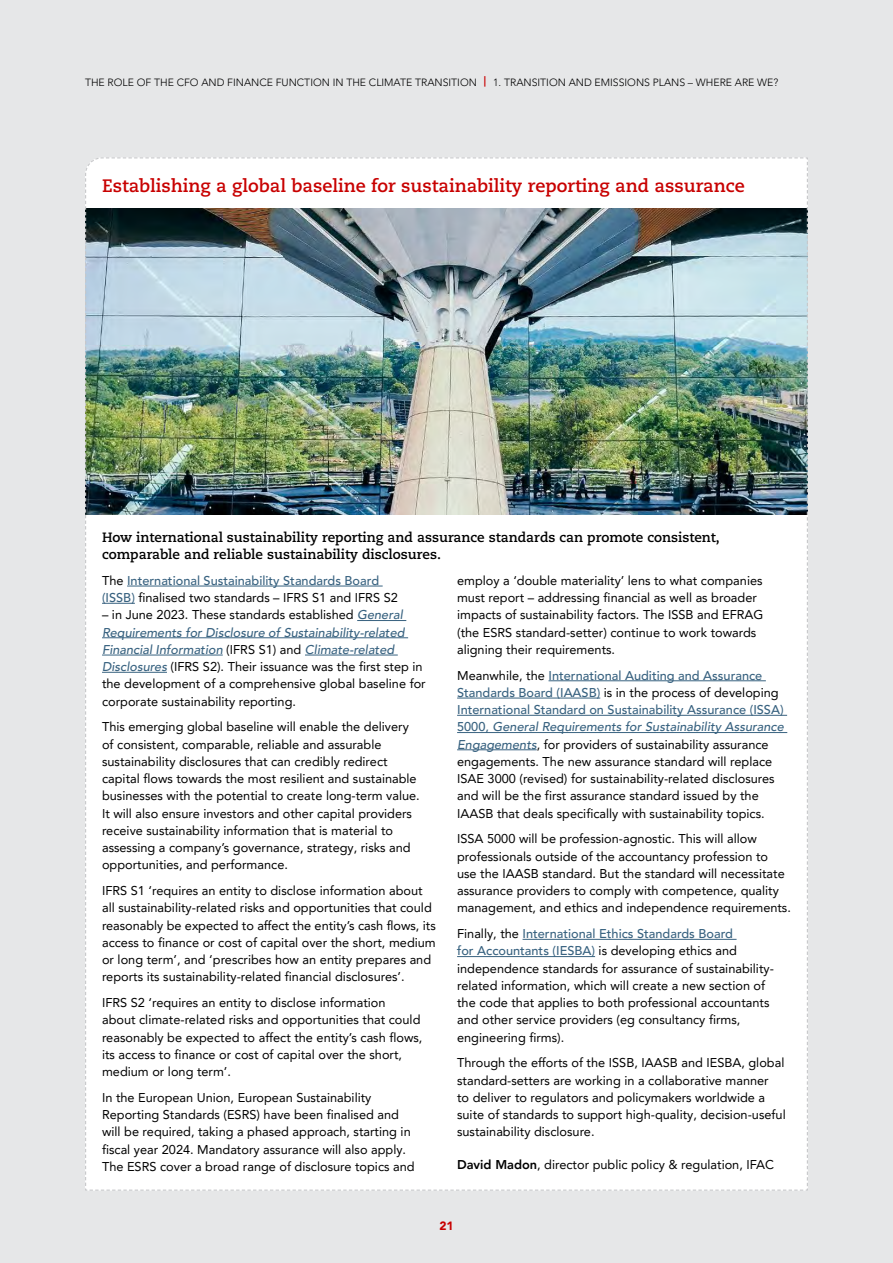
<style>
.page{position:relative;width:893px;height:1263px;background:#e6e7e8}
.page>*{position:absolute;margin:0;border:0;box-sizing:border-box;transform-origin:0 0}
.t1{font:700 18px "Caecilia LT Std";color:#c80000}
.t2{font:700 13.5px/17.2px "Caecilia LT Std";color:#000}
.t3{font:12.75px/17.2px "Avenir LT Pro";color:#000}
.t4{font:500 12.75px/17.2px "Avenir LT Pro";color:#386280}
.t5{font:900 12px "Avenir LT Pro";color:#c80000}
.t6{font:300 10.5px "Avenir LT Pro";color:#000}
.s1{font-weight:800;color:#c80000}
.s2{font-weight:400;color:#000}
.s3{font-weight:500;font-style:italic;color:#386280}
.s4{font-weight:500;color:#386280}
.s5{font-weight:800}
</style>
<div class="page">
<img style="left:85px;top:157px;width:723px;height:1034px">
<p class="t6" style="left:85px;top:76px;width:695px">THE ROLE OF THE CFO AND FINANCE FUNCTION IN THE CLIMATE TRANSITION <span class="s1">|</span> 1. TRANSITION AND EMISSIONS PLANS – WHERE ARE WE?</p>
<h1 class="t1" style="left:102px;top:176px;width:644px">Establishing a global baseline for sustainability reporting and assurance</h1>
<p class="t2" style="left:102px;top:529px;width:619px">How international sustainability reporting and assurance standards can promote consistent, comparable and reliable sustainability disclosures.</p>
<p class="t4" style="left:102px;top:572px;width:297px"><span class="s2">The</span> International Sustainability Standards Board (ISSB) <span class="s2">finalised two standards – IFRS S1 and IFRS S2</span></p>
<p class="t3" style="left:102px;top:606px;width:325px">– in June 2023. These standards established <span class="s3">General Requirements for Disclosure of Sustainability-related Financial Information</span> (IFRS S1) and <span class="s3">Climate-related Disclosures</span> (IFRS S2). Their issuance was the first step in the development of a comprehensive global baseline for corporate sustainability reporting.</p>
<p class="t3" style="left:102px;top:718px;width:319px">This emerging global baseline will enable the delivery of consistent, comparable, reliable and assurable sustainability disclosures that can credibly redirect capital flows towards the most resilient and sustainable businesses with the potential to create long-term value.<br>It will also ensure investors and other capital providers receive sustainability information that is material to assessing a company’s governance, strategy, risks and opportunities, and performance.</p>
<p class="t3" style="left:102px;top:882px;width:335px">IFRS S1 ‘requires an entity to disclose information about all sustainability-related risks and opportunities that could reasonably be expected to affect the entity’s cash flows, its access to finance or cost of capital over the short, medium or long term’, and ‘prescribes how an entity prepares and reports its sustainability-related financial disclosures’.</p>
<p class="t3" style="left:102px;top:994px;width:322px">IFRS S2 ‘requires an entity to disclose information<br>about climate-related risks and opportunities that could reasonably be expected to affect the entity’s cash flows, its access to finance or cost of capital over the short, medium or long term’.</p>
<p class="t3" style="left:102px;top:1089px;width:314px">In the European Union, European Sustainability Reporting Standards (ESRS) have been finalised and will be required, taking a phased approach, starting in fiscal year 2024. Mandatory assurance will also apply.<br>The ESRS cover a broad range of disclosure topics and</p>
<p class="t3" style="left:457px;top:572px;width:308px">employ a ‘double materiality’ lens to what companies must report – addressing financial as well as broader impacts of sustainability factors. The ISSB and EFRAG (the ESRS standard-setter) continue to work towards aligning their requirements.</p>
<p class="t3" style="left:457px;top:666px;width:328px">Meanwhile, the <span class="s4">International Auditing and Assurance Standards Board (IAASB)</span> is in the process of developing <span class="s4">International Standard on Sustainability Assurance (ISSA)<br>5000,</span> <span class="s3">General Requirements for Sustainability Assurance Engagements</span>, for providers of sustainability assurance engagements. The new assurance standard will replace ISAE 3000 (revised) for sustainability-related disclosures and will be the first assurance standard issued by the IAASB that deals specifically with sustainability topics.</p>
<p class="t3" style="left:457px;top:830px;width:335px">ISSA 5000 will be profession-agnostic. This will allow professionals outside of the accountancy profession to use the IAASB standard. But the standard will necessitate assurance providers to comply with competence, quality management, and ethics and independence requirements.</p>
<p class="t3" style="left:457px;top:925px;width:318px">Finally, the <span class="s4">International Ethics Standards Board<br>for Accountants (IESBA)</span> is developing ethics and independence standards for assurance of sustainability&shy;related information, which will create a new section of the code that applies to both professional accountants and other service providers (eg consultancy firms, engineering firms).</p>
<p class="t3" style="left:457px;top:1054px;width:330px">Through the efforts of the ISSB, IAASB and IESBA, global standard-setters are working in a collaborative manner<br>to deliver to regulators and policymakers worldwide a suite of standards to support high-quality, decision-useful sustainability disclosure.</p>
<p class="t3" style="left:457px;top:1155px;width:318px"><span class="s5">David Madon</span>, director public policy &amp; regulation, IFAC</p>
<p class="t5" style="left:439px;top:1218px;width:16px">21</p>
</div>
